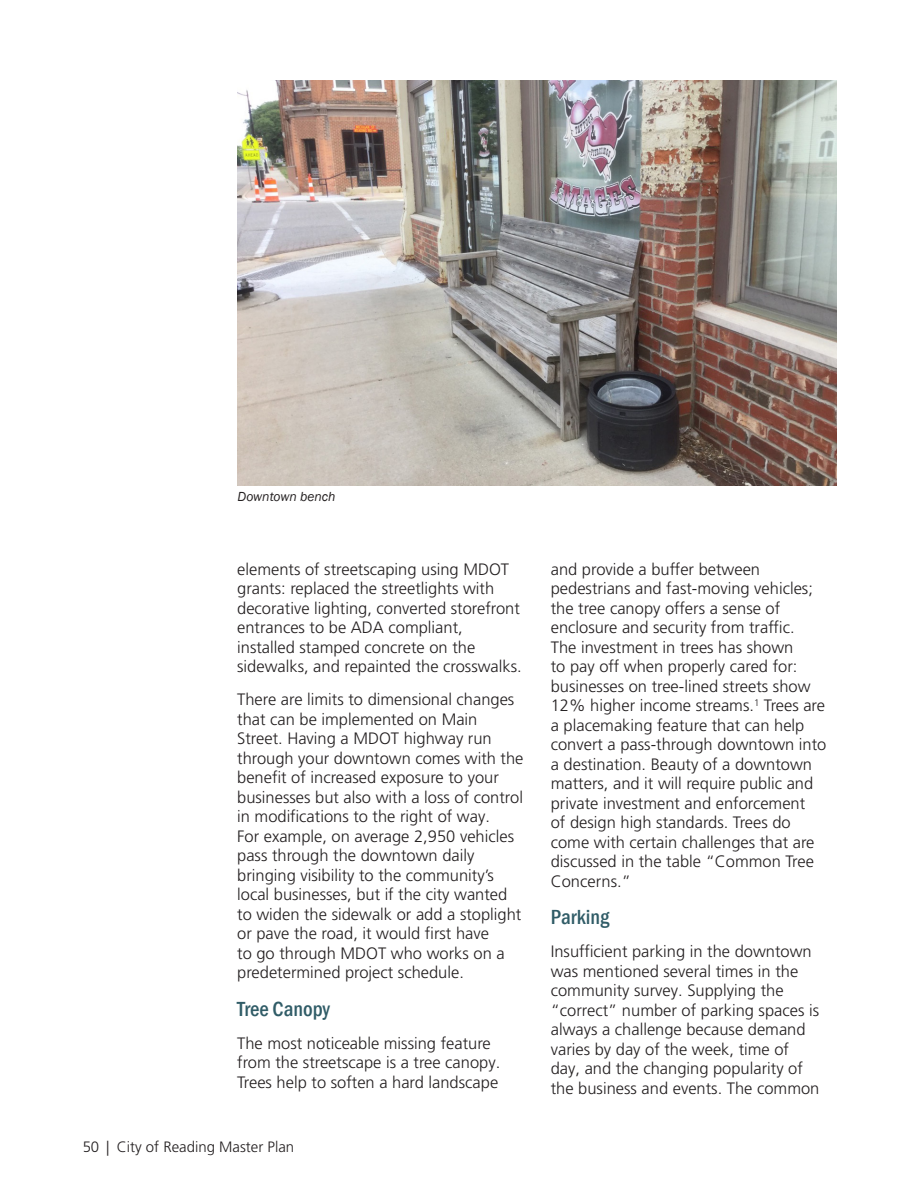
<style>
.page{position:relative;width:918px;height:1188px;background:#fff}
.page>*{position:absolute;margin:0;border:0;box-sizing:border-box;transform-origin:0 0}
.Heading_2{font:500 condensed 21px "Franklin Gothic";color:#305c67}
.t1{font:300 16.5px/19.5px "Frutiger LT Pro";color:#231f20}
.t2{font:300 15px "Frutiger LT Pro";color:#231f20}
.t3{font:italic 13.5px "Franklin Gothic";color:#231f20}
</style>
<div class="page">
<img style="left:238px;top:81px;width:599px;height:405px">
<p class="t3" style="left:238px;top:488px;width:99px">Downtown bench</p>
<p class="t1" style="left:237px;top:560px;width:286px">elements of streetscaping using MDOT grants: replaced the streetlights with decorative lighting, converted storefront entrances to be ADA compliant, installed stamped concrete on the sidewalks, and repainted the crosswalks.</p>
<p class="t1" style="left:237px;top:690px;width:288px">There are limits to dimensional changes that can be implemented on Main Street. Having a MDOT highway run through your downtown comes with the benefit of increased exposure to your businesses but also with a loss of control in modifications to the right of way.<br>For example, on average 2,950 vehicles pass through the downtown daily bringing visibility to the community’s local businesses, but if the city wanted to widen the sidewalk or add a stoplight or pave the road, it would first have<br>to go through MDOT who works on a predetermined project schedule.</p>
<p class="Heading_2" style="left:237px;top:995px;width:94px">Tree Canopy</p>
<p class="t1" style="left:237px;top:1034px;width:265px">The most noticeable missing feature from the streetscape is a tree canopy.<br>Trees help to soften a hard landscape</p>
<p class="t2" style="left:83px;top:1138px;width:213px">50 | City of Reading Master Plan</p>
<p class="t1" style="left:551px;top:560px;width:277px">and provide a buffer between pedestrians and fast-moving vehicles; the tree canopy offers a sense of enclosure and security from traffic.<br>The investment in trees has shown<br>to pay off when properly cared for: businesses on tree-lined streets show 12% higher income streams.<sup>1</sup> Trees are a placemaking feature that can help convert a pass-through downtown into a destination. Beauty of a downtown matters, and it will require public and private investment and enforcement<br>of design high standards. Trees do come with certain challenges that are discussed in the table “Common Tree Concerns.”</p>
<p class="Heading_2" style="left:551px;top:904px;width:60px">Parking</p>
<p class="t1" style="left:551px;top:942px;width:270px">Insufficient parking in the downtown was mentioned several times in the community survey. Supplying the “correct” number of parking spaces is always a challenge because demand varies by day of the week, time of day, and the changing popularity of the business and events. The common</p>
</div>
